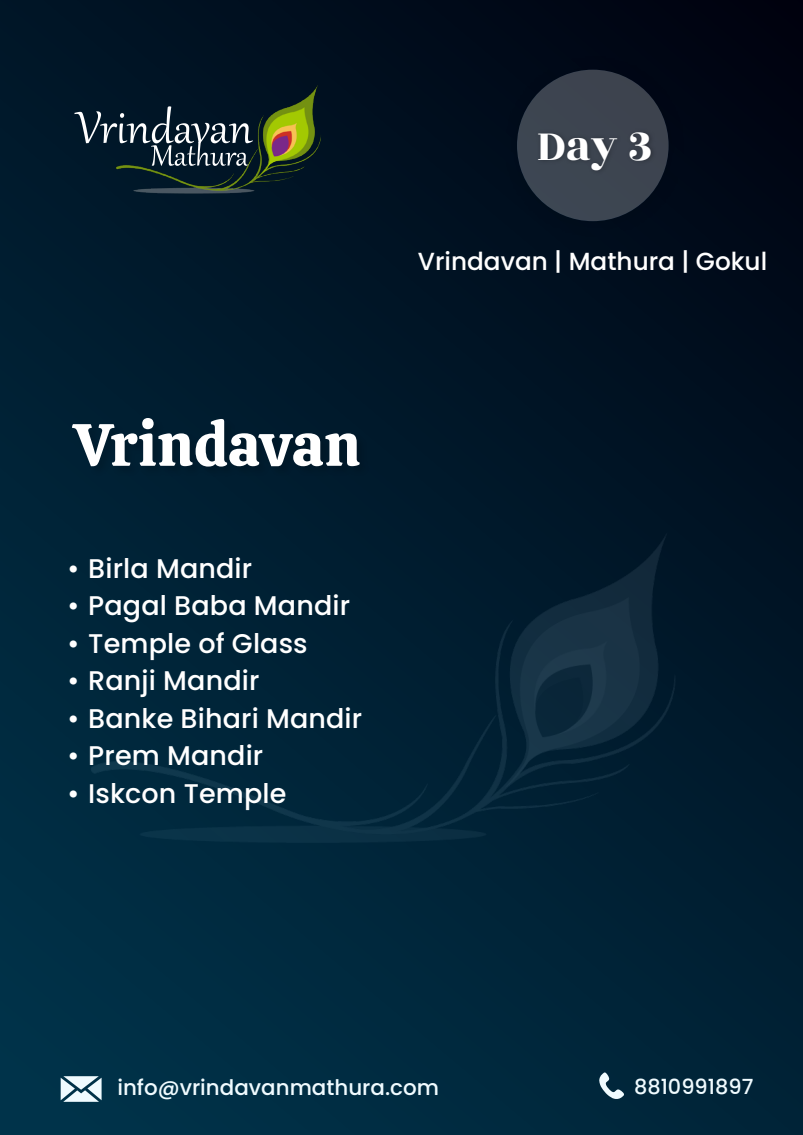
<style>
.page{position:relative;width:803px;height:1135px;background:#fff}
.page>*{position:absolute;margin:0;border:0;box-sizing:border-box;transform-origin:0 0}
.t1{font:59.7px "Calistoga";letter-spacing:.005em;color:#fff}
.t2{font:47.17px "Rozha One";color:#fff}
.t3{font:500 27px "Poppins";letter-spacing:.005em;color:#fff}
.t4{font:500 24.75px "Poppins";color:#fff}
.t5{font:500 21.45px "Poppins";color:#f0fbff}
.t6{font:500 20.85px "Poppins";color:#f0fbff}
</style>
<div class="page">
<div style="left:0;top:0;width:802px;height:1135px;background:linear-gradient(to bottom,#000b1a,#002c42)"></div>
<div style="left:498px;top:51px;width:192px;height:192px;background:#000a19"></div>
<div style="left:517px;top:70px;width:151px;height:151px;background:#3d4450;border-radius:50%"></div>
<svg style="left:74px;top:106px;width:38px;height:60px;background:#1d3141"></svg>
<img style="left:112px;top:80px;width:215px;height:123px">
<img style="left:81px;top:520px;width:614px;height:350px">
<div style="left:69px;top:412px;width:305px;height:91px;background:#001c2f"></div>
<svg style="left:599px;top:1072px;width:25px;height:27px"></svg>
<svg style="left:61px;top:1076px;width:41px;height:26px"></svg>
<h2 class="t2" style="left:536px;top:112px;width:118px">Day 3</h2>
<p class="t4" style="left:418px;top:247px;width:351px">Vrindavan | Mathura | Gokul</p>
<h1 class="t1" style="left:74px;top:389px;width:288px">Vrindavan</h1>
<p class="t3" style="left:67px;top:553px;width:186px">• Birla Mandir</p>
<p class="t3" style="left:67px;top:590px;width:284px">• Pagal Baba Mandir</p>
<p class="t3" style="left:67px;top:628px;width:242px">• Temple of Glass</p>
<p class="t3" style="left:67px;top:665px;width:194px">• Ranji Mandir</p>
<p class="t3" style="left:67px;top:703px;width:296px">• Banke Bihari Mandir</p>
<p class="t3" style="left:67px;top:740px;width:197px">• Prem Mandir</p>
<p class="t3" style="left:67px;top:778px;width:221px">• Iskcon Temple</p>
<p class="t5" style="left:117px;top:1075px;width:323px">info@vrindavanmathura.com</p>
<p class="t6" style="left:634px;top:1074px;width:121px">8810991897</p>
</div>
